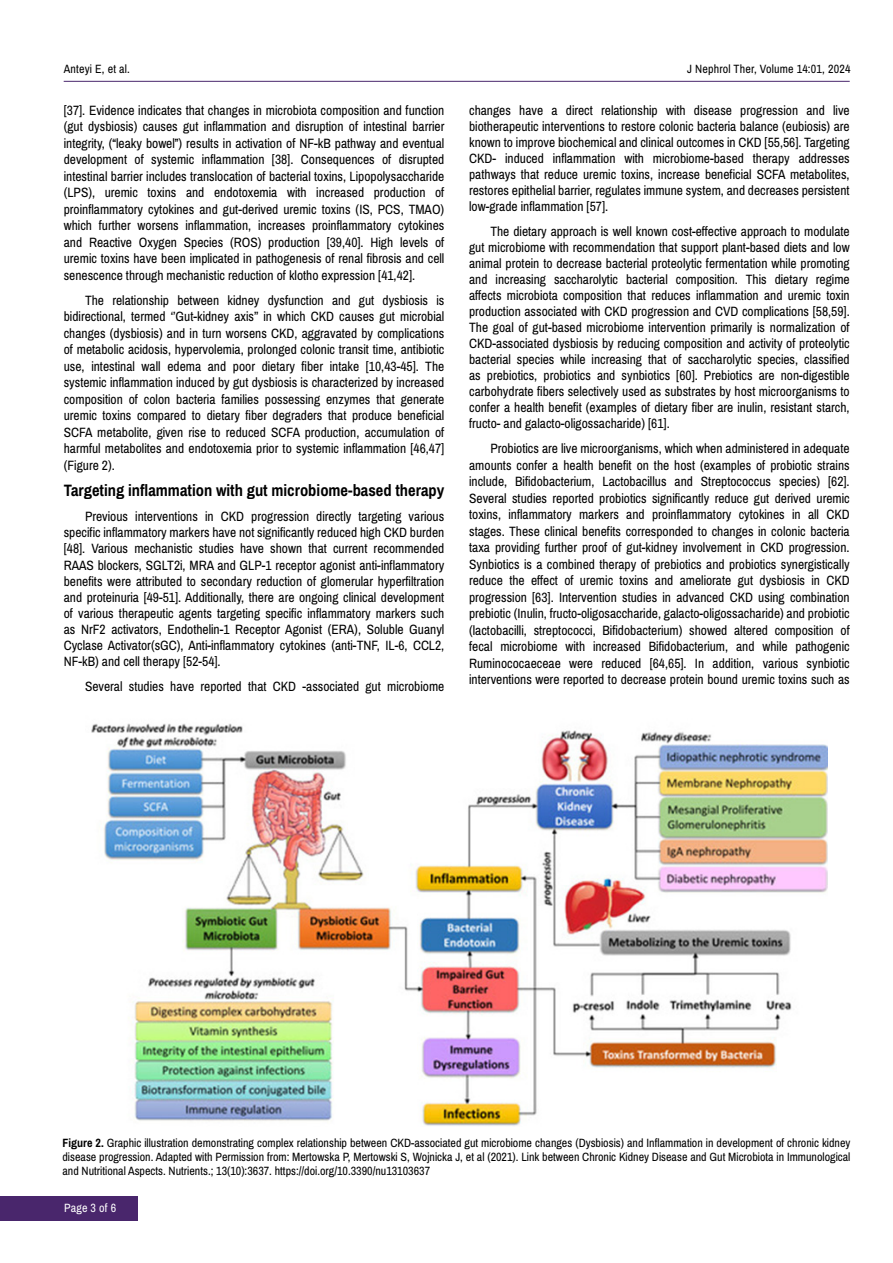
<style>
.page{position:relative;width:893px;height:1263px;background:#fff}
.page>*{position:absolute;margin:0;border:0;box-sizing:border-box;transform-origin:0 0}
.t1{font:700 16.5px "Archivo Narrow";color:#000}
.t2{font:13.5px/16.5px "Archivo Narrow";color:#000;text-align:justify}
.t3{font:12px/14.4px "Archivo Narrow";color:#000;text-align:justify}
.t4{font:12px "Archivo Narrow";letter-spacing:.015em;color:#fff}
.s1{font-weight:700}
</style>
<div class="page">
<hr style="left:64px;top:81px;width:786px;height:1px;background:#49266c">
<div style="left:0;top:1196px;width:137px;height:24px;background:#49266c"></div>
<img style="left:91px;top:723px;width:736px;height:403px">
<p class="t3" style="left:64px;top:61px;width:68px">Anteyi E, et al.</p>
<p class="t3" style="left:687px;top:61px;width:165px">J Nephrol Ther, Volume 14:01, 2024</p>
<p class="t2" style="left:64px;top:102px;width:382px">[37]. Evidence indicates that changes in microbiota composition and function (gut dysbiosis) causes gut inflammation and disruption of intestinal barrier integrity, (“leaky bowel”) results in activation of NF-kB pathway and eventual development of systemic inflammation [38]. Consequences of disrupted intestinal barrier includes translocation of bacterial toxins, Lipopolysaccharide (LPS), uremic toxins and endotoxemia with increased production of proinflammatory cytokines and gut-derived uremic toxins (IS, PCS, TMAO) which further worsens inflammation, increases proinflammatory cytokines and Reactive Oxygen Species (ROS) production [39,40]. High levels of uremic toxins have been implicated in pathogenesis of renal fibrosis and cell senescence through mechanistic reduction of klotho expression [41,42].</p>
<p class="t2" style="left:64px;top:292px;width:382px;text-indent:21px">The relationship between kidney dysfunction and gut dysbiosis is bidirectional, termed ‘’Gut-kidney axis’’ in which CKD causes gut microbial changes (dysbiosis) and in turn worsens CKD, aggravated by complications of metabolic acidosis, hypervolemia, prolonged colonic transit time, antibiotic use, intestinal wall edema and poor dietary fiber intake [10,43-45]. The systemic inflammation induced by gut dysbiosis is characterized by increased composition of colon bacteria families possessing enzymes that generate uremic toxins compared to dietary fiber degraders that produce beneficial SCFA metabolite, given rise to reduced SCFA production, accumulation of harmful metabolites and endotoxemia prior to systemic inflammation [46,47] (Figure 2).</p>
<p class="t1" style="left:64px;top:480px;width:382px">Targeting inflammation with gut microbiome-based therapy</p>
<p class="t2" style="left:64px;top:509px;width:382px;line-height:16px;text-indent:21px">Previous interventions in CKD progression directly targeting various specific inflammatory markers have not significantly reduced high CKD burden [48]. Various mechanistic studies have shown that current recommended RAAS blockers, SGLT2i, MRA and GLP-1 receptor agonist anti-inflammatory benefits were attributed to secondary reduction of glomerular hyperfiltration and proteinuria [49-51]. Additionally, there are ongoing clinical development of various therapeutic agents targeting specific inflammatory markers such as NrF2 activators, Endothelin-1 Receptor Agonist (ERA), Soluble Guanyl Cyclase Activator(sGC), Anti-inflammatory cytokines (anti-TNF, IL-6, CCL2, NF-kB) and cell therapy [52-54].</p>
<p class="t2" style="left:85px;top:678px;width:361px">Several studies have reported that CKD -associated gut microbiome</p>
<p class="t2" style="left:469px;top:102px;width:382px;line-height:16px">changes have a direct relationship with disease progression and live biotherapeutic interventions to restore colonic bacteria balance (eubiosis) are known to improve biochemical and clinical outcomes in CKD [55,56]. Targeting CKD- induced inflammation with microbiome-based therapy addresses pathways that reduce uremic toxins, increase beneficial SCFA metabolites, restores epithelial barrier, regulates immune system, and decreases persistent low-grade inflammation [57].</p>
<p class="t2" style="left:469px;top:223px;width:382px;line-height:16px;text-indent:21px">The dietary approach is well known cost-effective approach to modulate gut microbiome with recommendation that support plant-based diets and low animal protein to decrease bacterial proteolytic fermentation while promoting and increasing saccharolytic bacterial composition. This dietary regime affects microbiota composition that reduces inflammation and uremic toxin production associated with CKD progression and CVD complications [58,59].<br>The goal of gut-based microbiome intervention primarily is normalization of CKD-associated dysbiosis by reducing composition and activity of proteolytic bacterial species while increasing that of saccharolytic species, classified as prebiotics, probiotics and synbiotics [60]. Prebiotics are non-digestible carbohydrate fibers selectively used as substrates by host microorganisms to confer a health benefit (examples of dietary fiber are inulin, resistant starch, fructo- and galacto-oligossacharide) [61].</p>
<p class="t2" style="left:469px;top:441px;width:382px;text-indent:21px">Probiotics are live microorganisms, which when administered in adequate amounts confer a health benefit on the host (examples of probiotic strains include, Bifidobacterium, Lactobacillus and Streptococcus species) [62].<br>Several studies reported probiotics significantly reduce gut derived uremic toxins, inflammatory markers and proinflammatory cytokines in all CKD stages. These clinical benefits corresponded to changes in colonic bacteria taxa providing further proof of gut-kidney involvement in CKD progression.<br>Synbiotics is a combined therapy of prebiotics and probiotics synergistically reduce the effect of uremic toxins and ameliorate gut dysbiosis in CKD progression [63]. Intervention studies in advanced CKD using combination prebiotic (Inulin, fructo-oligosaccharide, galacto-oligossacharide) and probiotic (lactobacilli, streptococci, Bifidobacterium) showed altered composition of fecal microbiome with increased Bifidobacterium, and while pathogenic Ruminococaeceae were reduced [64,65]. In addition, various synbiotic interventions were reported to decrease protein bound uremic toxins such as</p>
<p class="t3" style="left:63px;top:1135px;width:789px"><span class="s1">Figure 2.</span> Graphic illustration demonstrating complex relationship between CKD-associated gut microbiome changes (Dysbiosis) and Inflammation in development of chronic kidney disease progression. Adapted with Permission from: Mertowska P, Mertowski S, Wojnicka J, et al (2021). Link between Chronic Kidney Disease and Gut Microbiota in Immunological and Nutritional Aspects. Nutrients.; 13(10):3637. https://doi.org/10.3390/nu13103637</p>
<p class="t4" style="left:64px;top:1201px;width:54px">Page 3 of 6</p>
</div>
